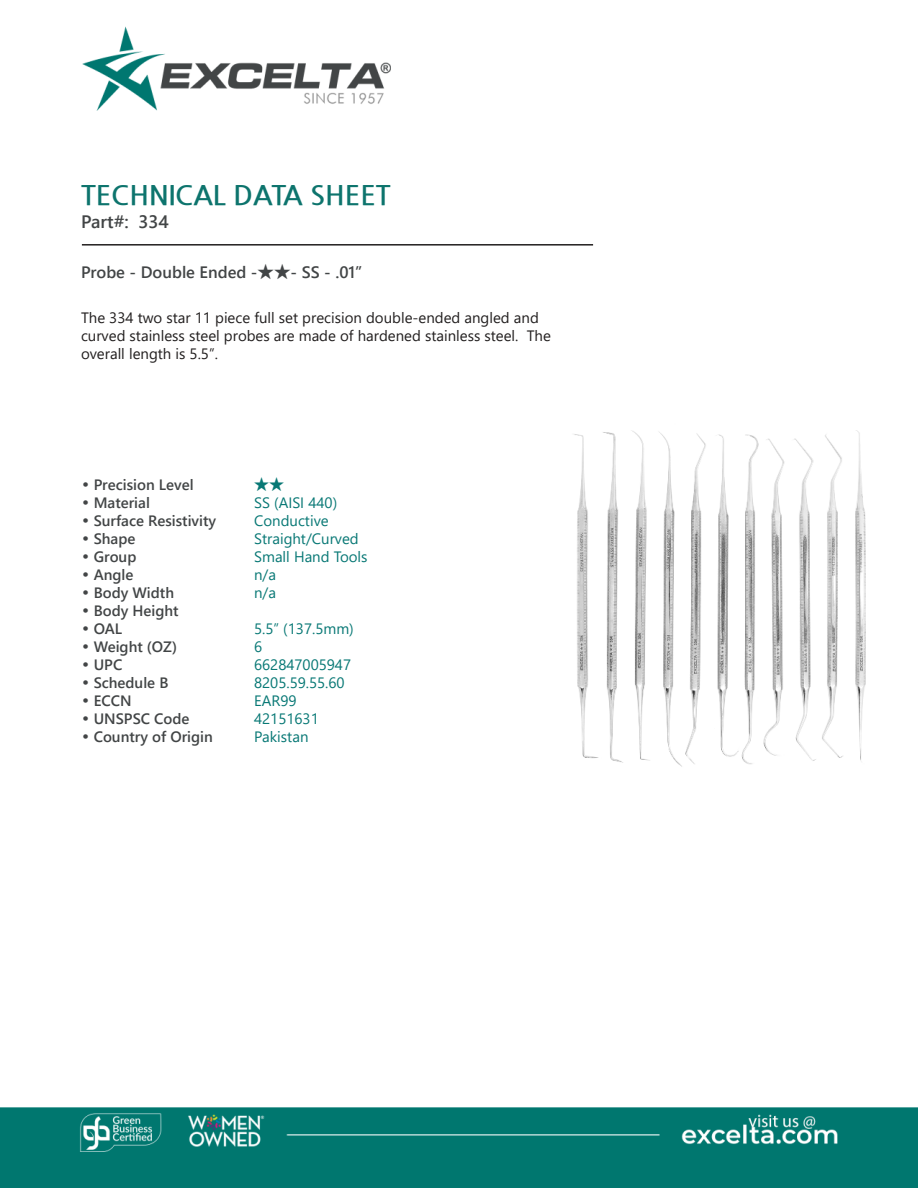
<style>
.page{position:relative;width:918px;height:1188px;background:#fff}
.page>*{position:absolute;margin:0;border:0;box-sizing:border-box;transform-origin:0 0}
.t1{font:700 27px "Nanum Gothic";color:#0d746d}
.t2{font:700 18px "Yu Gothic UI";color:#424546}
.t3{font:700 16.5px "Yu Gothic UI";color:#424546}
.t4{font:700 15px "Yu Gothic UI";color:#424546}
.t5{font:15px/18px "Yu Gothic UI";color:#221f1f}
.t6{font:15px "Yu Gothic UI";color:#087875}
.s1{font-family:"Century Gothic";font-weight:400}
</style>
<div class="page">
<img style="left:0;top:26px;width:918px;height:1162px">
<hr style="left:82px;top:244px;width:511px;height:2px;background:#221f1f">
<img style="left:558px;top:412px;width:333px;height:371px">
<h1 class="t1" style="left:81px;top:179px;width:311px">TECHNICAL DATA SHEET</h1>
<p class="t2" style="left:81px;top:215px;width:89px">Part#: 334</p>
<p class="t3" style="left:81px;top:262px;width:283px">Probe - Double Ended -★★- SS - .01”</p>
<p class="t5" style="left:81px;top:306px;width:471px">The 334 two star 11 piece full set precision double-ended angled and curved stainless steel probes are made of hardened stainless steel. The overall length is 5.5”.</p>
<p class="t4" style="left:81px;top:479px;width:114px"><span class="s1">•</span> Precision Level</p>
<p class="t6" style="left:254px;top:471px;width:31px">★★</p>
<p class="t4" style="left:81px;top:497px;width:70px"><span class="s1">•</span> Material</p>
<p class="t6" style="left:254px;top:489px;width:85px">SS (AISI 440)</p>
<p class="t4" style="left:81px;top:515px;width:137px"><span class="s1">•</span> Surface Resistivity</p>
<p class="t6" style="left:254px;top:507px;width:76px">Conductive</p>
<p class="t4" style="left:81px;top:533px;width:56px"><span class="s1">•</span> Shape</p>
<p class="t6" style="left:254px;top:525px;width:106px">Straight/Curved</p>
<p class="t4" style="left:81px;top:551px;width:57px"><span class="s1">•</span> Group</p>
<p class="t6" style="left:254px;top:543px;width:115px">Small Hand Tools</p>
<p class="t4" style="left:81px;top:569px;width:54px"><span class="s1">•</span> Angle</p>
<p class="t6" style="left:254px;top:561px;width:23px">n/a</p>
<p class="t4" style="left:81px;top:587px;width:95px"><span class="s1">•</span> Body Width</p>
<p class="t6" style="left:254px;top:579px;width:23px">n/a</p>
<p class="t4" style="left:81px;top:605px;width:99px"><span class="s1">•</span> Body Height</p>
<p class="t4" style="left:81px;top:623px;width:43px"><span class="s1">•</span> OAL</p>
<p class="t6" style="left:254px;top:615px;width:101px">5.5” (137.5mm)</p>
<p class="t4" style="left:81px;top:641px;width:98px"><span class="s1">•</span> Weight (OZ)</p>
<p class="t6" style="left:254px;top:638px;width:10px">6</p>
<p class="t4" style="left:81px;top:659px;width:43px"><span class="s1">•</span> UPC</p>
<p class="t6" style="left:254px;top:656px;width:99px">662847005947</p>
<p class="t4" style="left:81px;top:677px;width:89px"><span class="s1">•</span> Schedule B</p>
<p class="t6" style="left:254px;top:674px;width:92px">8205.59.55.60</p>
<p class="t4" style="left:81px;top:695px;width:52px"><span class="s1">•</span> ECCN</p>
<p class="t6" style="left:254px;top:692px;width:44px">EAR99</p>
<p class="t4" style="left:81px;top:713px;width:110px"><span class="s1">•</span> UNSPSC Code</p>
<p class="t6" style="left:254px;top:710px;width:66px">42151631</p>
<p class="t4" style="left:81px;top:731px;width:133px"><span class="s1">•</span> Country of Origin</p>
<p class="t6" style="left:254px;top:723px;width:56px">Pakistan</p>
</div>
